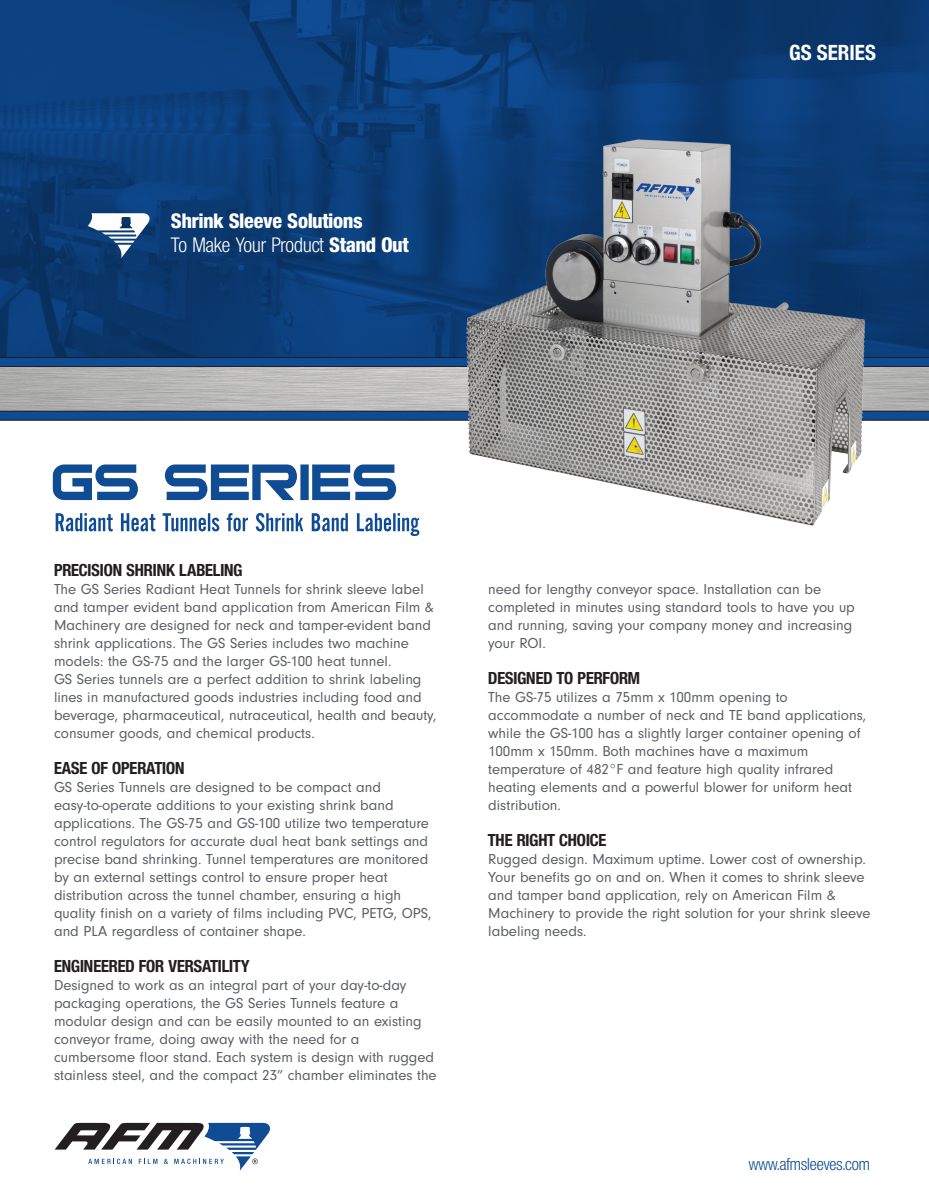
<style>
.page{position:relative;width:929px;height:1199px;background:#fff}
.page>*{position:absolute;margin:0;border:0;box-sizing:border-box;transform-origin:0 0}
.t1{font:condensed 21.75px "Nimbus San Nov D";color:#fff}
.t2{font:21.75px "Nimbus San Nov D Heav Cond";color:#fff}
.t3{font:700 condensed 21px "Helvetica Neue";color:#fff}
.t4{font:700 condensed 18px "Nimbus San Nov D";color:#231f20}
.t5{font:condensed 18px "Nimbus San Nov D";color:#0f4c93}
.t6{font:15px/18px "Neuzeit Gro T";color:#5a5d66}
.s1{font-family:"Nimbus San Nov D Heav Cond";font-stretch:normal}
</style>
<div class="page">
<img style="left:0;top:0;width:929px;height:357px">
<svg style="left:0;top:357px;width:929px;height:10px"></svg>
<svg style="left:0;top:411px;width:929px;height:9px"></svg>
<svg style="left:53px;top:464px;width:343px;height:36px"></svg>
<img style="left:444px;top:116px;width:466px;height:410px">
<svg style="left:56px;top:513px;width:363px;height:23px"></svg>
<svg style="left:88px;top:213px;width:62px;height:45px"></svg>
<svg style="left:55px;top:1123px;width:215px;height:48px"></svg>
<h1 class="t2" style="left:171px;top:208px;width:193px">Shrink Sleeve Solutions</h1>
<h1 class="t1" style="left:171px;top:233px;width:239px">To Make Your Product <span class="s1">Stand Out</span></h1>
<h2 class="t3" style="left:789px;top:35px;width:88px">GS SERIES</h2>
<p class="t4" style="left:54px;top:560px;width:190px">PRECISION SHRINK LABELING</p>
<p class="t6" style="left:54px;top:580px;width:384px">The GS Series Radiant Heat Tunnels for shrink sleeve label and tamper evident band application from American Film &amp; Machinery are designed for neck and tamper-evident band shrink applications. The GS Series includes two machine models: the GS-75 and the larger GS-100 heat tunnel.<br>GS Series tunnels are a perfect addition to shrink labeling lines in manufactured goods industries including food and beverage, pharmaceutical, nutraceutical, health and beauty, consumer goods, and chemical products.</p>
<p class="t4" style="left:54px;top:758px;width:132px">EASE OF OPERATION</p>
<p class="t6" style="left:54px;top:778px;width:379px">GS Series Tunnels are designed to be compact and easy-to-operate additions to your existing shrink band applications. The GS-75 and GS-100 utilize two temperature control regulators for accurate dual heat bank settings and precise band shrinking. Tunnel temperatures are monitored by an external settings control to ensure proper heat distribution across the tunnel chamber, ensuring a high quality finish on a variety of films including PVC, PETG, OPS, and PLA regardless of container shape.</p>
<p class="t4" style="left:54px;top:956px;width:197px">ENGINEERED FOR VERSATILITY</p>
<p class="t6" style="left:54px;top:976px;width:384px">Designed to work as an integral part of your day-to-day packaging operations, the GS Series Tunnels feature a modular design and can be easily mounted to an existing conveyor frame, doing away with the need for a cumbersome floor stand. Each system is design with rugged stainless steel, and the compact 23” chamber eliminates the</p>
<p class="t6" style="left:488px;top:580px;width:368px">need for lengthy conveyor space. Installation can be completed in minutes using standard tools to have you up and running, saving your company money and increasing your ROI.</p>
<p class="t4" style="left:488px;top:668px;width:153px">DESIGNED TO PERFORM</p>
<p class="t6" style="left:488px;top:688px;width:380px">The GS-75 utilizes a 75mm x 100mm opening to accommodate a number of neck and TE band applications, while the GS-100 has a slightly larger container opening of 100mm x 150mm. Both machines have a maximum temperature of 482°F and feature high quality infrared heating elements and a powerful blower for uniform heat distribution.</p>
<p class="t4" style="left:488px;top:830px;width:120px">THE RIGHT CHOICE</p>
<p class="t6" style="left:488px;top:850px;width:384px">Rugged design. Maximum uptime. Lower cost of ownership.<br>Your benefits go on and on. When it comes to shrink sleeve and tamper band application, rely on American Film &amp; Machinery to provide the right solution for your shrink sleeve labeling needs.</p>
<p class="t5" style="left:749px;top:1154px;width:123px">www.afmsleeves.com</p>
</div>
